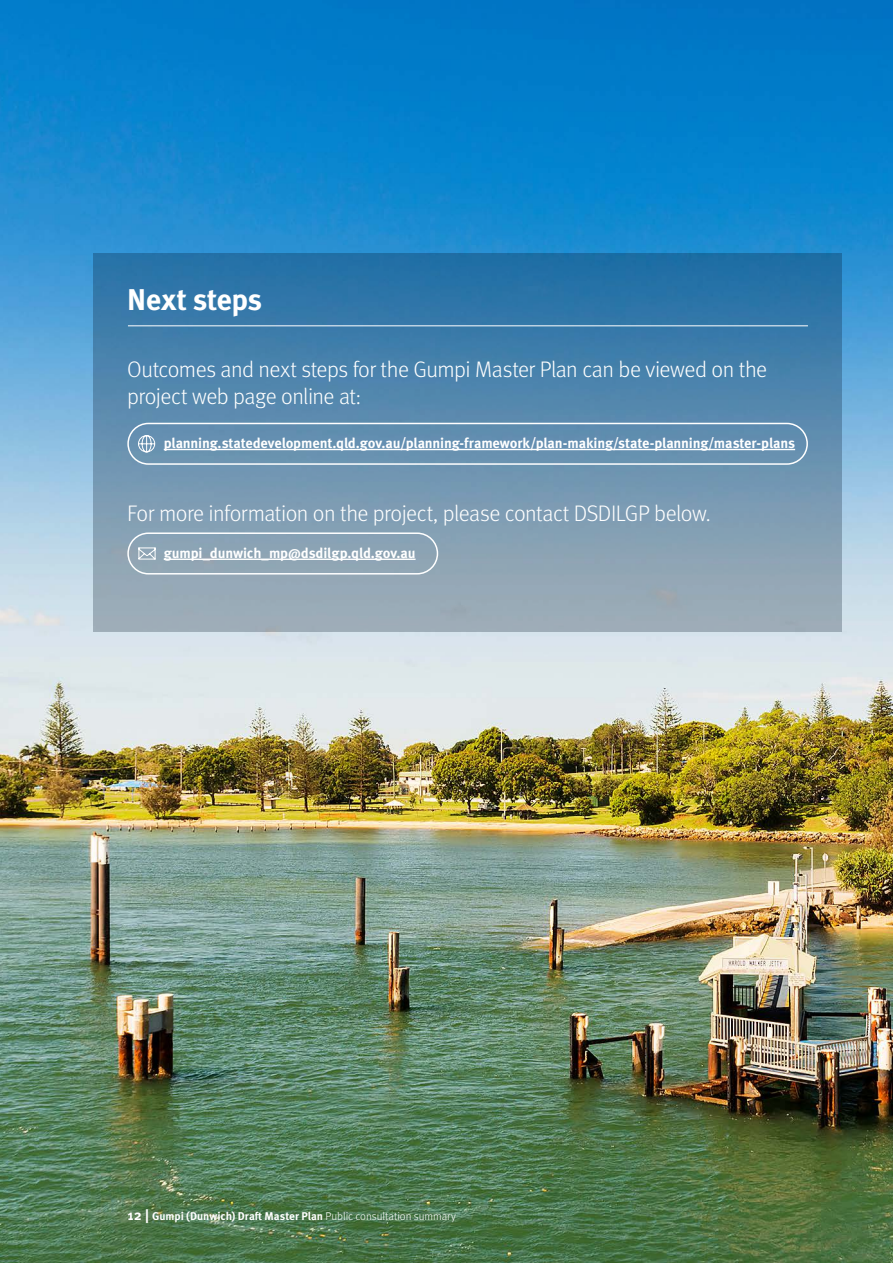
<style>
.page{position:relative;width:893px;height:1263px;background:#fff}
.page>*{position:absolute;margin:0;border:0;box-sizing:border-box;transform-origin:0 0}
.t1{font:700 30px "Meta Pro";letter-spacing:-.02em;color:#fff}
.t2{font:300 22.5px/27px "Meta Pro";letter-spacing:-.025em;color:#fff}
.t3{font:700 14.25px "Meta Pro";letter-spacing:-.015em;color:#fff}
.t4{font:700 11.25px "Meta Pro";color:#fff}
.s1{font-size:14.25px}
.s2{font-weight:300}
</style>
<div class="page">
<img style="left:0;top:0;width:893px;height:1263px">
<div style="left:94px;top:253px;width:748px;height:378px;background:linear-gradient(to bottom,#1f6ea6,#a6b0b9)"></div>
<svg style="left:138px;top:435px;width:17px;height:18px"></svg>
<svg style="left:138px;top:547px;width:18px;height:13px"></svg>
<div style="left:127px;top:423px;width:681px;height:42px;border:2px solid #fff;border-radius:20px"></div>
<div style="left:127px;top:532px;width:311px;height:42px;border:2px solid #fff;border-radius:20px"></div>
<hr style="left:164px;top:449px;width:631px;height:1px;background:#fff">
<hr style="left:164px;top:559px;width:252px;height:1px;background:#fff">
<hr style="left:128px;top:325px;width:680px;height:1px;background:#fff">
<h1 class="t1" style="left:127px;top:276px;width:136px">Next steps</h1>
<p class="t2" style="left:127px;top:354px;width:641px">Outcomes and next steps for the Gumpi Master Plan can be viewed on the project web page online at:</p>
<p class="t3" style="left:164px;top:432px;width:633px">planning.statedevelopment.qld.gov.au/planning-framework/plan-making/state-planning/master-plans</p>
<p class="t2" style="left:127px;top:498px;width:585px">For more information on the project, please contact DSDILGP below.</p>
<p class="t3" style="left:164px;top:541px;width:253px">gumpi_dunwich_mp@dsdilgp.qld.gov.au</p>
<p class="t4" style="left:128px;top:1208px;width:330px"><span class="s1">12 |</span> Gumpi (Dunwich) Draft Master Plan <span class="s2">Public consultation summary</span></p>
</div>
